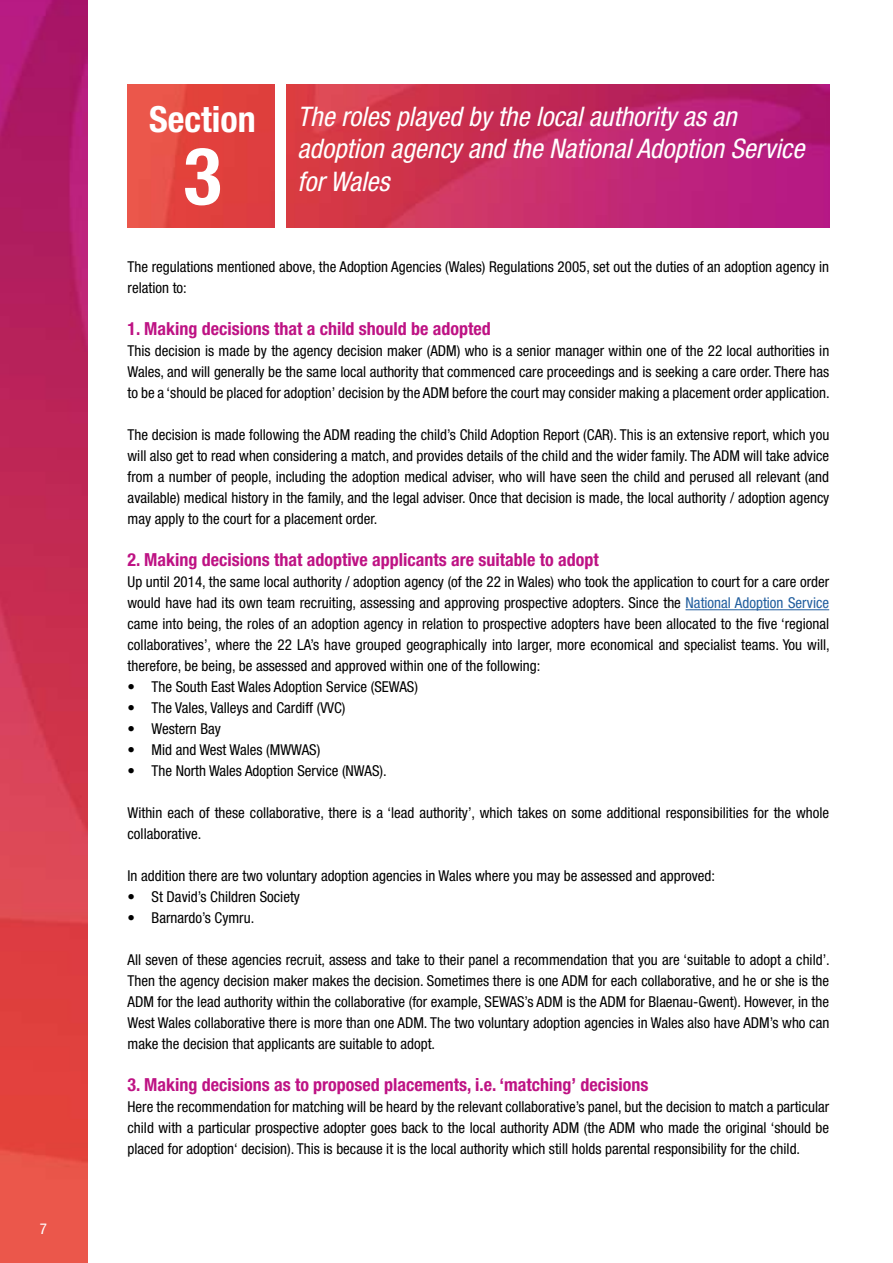
<style>
.page{position:relative;width:893px;height:1263px;background:#fff}
.page>*{position:absolute;margin:0;border:0;box-sizing:border-box;transform-origin:0 0}
.t1{font:700 condensed 79.5px "Helvetica Neue LT Std";color:#fff}
.t2{font:700 condensed 36px "Helvetica Neue LT Std";color:#fff}
.t3{font:italic condensed 27px/32.4px "Helvetica Neue LT Std";color:#fff}
.t4{font:700 condensed 18px "Helvetica Neue LT Std";color:#be1384}
.t5{font:condensed 15px/21px "Helvetica Neue LT Std";color:#000;text-align:justify}
.t6{font:condensed 15px "Helvetica Neue LT Std";color:#fff}
.s1{color:#215e9e}
</style>
<div class="page">
<img style="left:0;top:0;width:87px;height:1263px">
<hr style="left:685px;top:609px;width:144px;height:1px;background:#215e9e">
<img style="left:128px;top:85px;width:701px;height:142px">
<div style="left:275px;top:81px;width:10px;height:151px;background:#fff"></div>
<p class="t6" style="left:40px;top:1220px;width:9px">7</p>
<h2 class="t2" style="left:149px;top:98px;width:108px">Section</h2>
<h1 class="t1" style="left:183px;top:128px;width:40px">3</h1>
<h3 class="t3" style="left:298px;top:101px;width:508px">The roles played by the local authority as an adoption agency and the National Adoption Service for Wales</h3>
<p class="t5" style="left:128px;top:256px;width:703px">The regulations mentioned above, the Adoption Agencies (Wales) Regulations 2005, set out the duties of an adoption agency in relation to:</p>
<p class="t4" style="left:128px;top:318px;width:365px">1. Making decisions that a child should be adopted</p>
<p class="t5" style="left:128px;top:340px;width:704px">This decision is made by the agency decision maker (ADM) who is a senior manager within one of the 22 local authorities in Wales, and will generally be the same local authority that commenced care proceedings and is seeking a care order. There has to be a ‘should be placed for adoption’ decision by the ADM before the court may consider making a placement order application.</p>
<p class="t5" style="left:128px;top:424px;width:703px">The decision is made following the ADM reading the child’s Child Adoption Report (CAR). This is an extensive report, which you will also get to read when considering a match, and provides details of the child and the wider family. The ADM will take advice from a number of people, including the adoption medical adviser, who will have seen the child and perused all relevant (and available) medical history in the family, and the legal adviser. Once that decision is made, the local authority / adoption agency may apply to the court for a placement order.</p>
<p class="t4" style="left:128px;top:549px;width:473px">2. Making decisions that adoptive applicants are suitable to adopt</p>
<p class="t5" style="left:128px;top:571px;width:704px">Up until 2014, the same local authority / adoption agency (of the 22 in Wales) who took the application to court for a care order would have had its own team recruiting, assessing and approving prospective adopters. Since the <span class="s1">National Adoption Service </span>came into being, the roles of an adoption agency in relation to prospective adopters have been allocated to the five ‘regional collaboratives’, where the 22 LA’s have grouped geographically into larger, more economical and specialist teams. You will, therefore, be being, be assessed and approved within one of the following:</p>
<p class="t5" style="left:128px;top:676px;width:292px">• The South East Wales Adoption Service (SEWAS)</p>
<p class="t5" style="left:128px;top:697px;width:220px">• The Vales, Valleys and Cardiff (VVC)</p>
<p class="t5" style="left:128px;top:718px;width:95px">• Western Bay</p>
<p class="t5" style="left:128px;top:739px;width:194px">• Mid and West Wales (MWWAS)</p>
<p class="t5" style="left:128px;top:760px;width:261px">• The North Wales Adoption Service (NWAS).</p>
<p class="t5" style="left:128px;top:802px;width:703px">Within each of these collaborative, there is a ‘lead authority’, which takes on some additional responsibilities for the whole collaborative.</p>
<p class="t5" style="left:128px;top:865px;width:589px">In addition there are two voluntary adoption agencies in Wales where you may be assessed and approved:</p>
<p class="t5" style="left:128px;top:886px;width:174px">• St David’s Children Society</p>
<p class="t5" style="left:128px;top:907px;width:128px">• Barnardo’s Cymru.</p>
<p class="t5" style="left:128px;top:949px;width:704px">All seven of these agencies recruit, assess and take to their panel a recommendation that you are ‘suitable to adopt a child’.<br>Then the agency decision maker makes the decision. Sometimes there is one ADM for each collaborative, and he or she is the ADM for the lead authority within the collaborative (for example, SEWAS’s ADM is the ADM for Blaenau-Gwent). However, in the West Wales collaborative there is more than one ADM. The two voluntary adoption agencies in Wales also have ADM’s who can make the decision that applicants are suitable to adopt.</p>
<p class="t4" style="left:128px;top:1074px;width:522px">3. Making decisions as to proposed placements, i.e. ‘matching’ decisions</p>
<p class="t5" style="left:128px;top:1096px;width:703px">Here the recommendation for matching will be heard by the relevant collaborative’s panel, but the decision to match a particular child with a particular prospective adopter goes back to the local authority ADM (the ADM who made the original ‘should be placed for adoption‘ decision). This is because it is the local authority which still holds parental responsibility for the child.</p>
</div>
